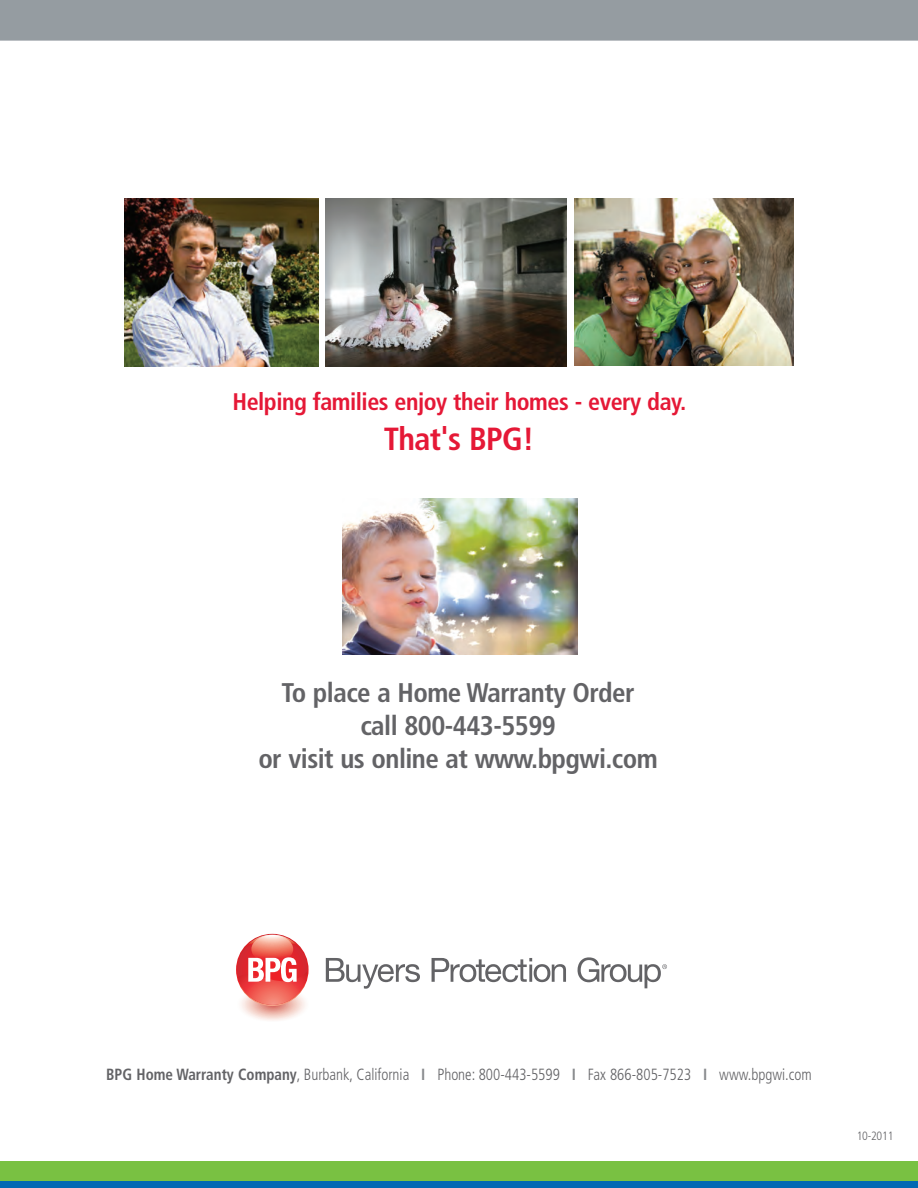
<style>
.page{position:relative;width:918px;height:1188px;background:#fff}
.page>*{position:absolute;margin:0;border:0;box-sizing:border-box;transform-origin:0 0}
.t1{font:700 condensed 31.95px "Frutiger";letter-spacing:-.02em;color:#e51836}
.t2{font:700 condensed 27px/33px "Frutiger";letter-spacing:-.02em;color:#636366;text-align:center}
.t3{font:700 condensed 24px "Frutiger";letter-spacing:-.02em;color:#e51836}
.t4{font:300 condensed 16.2px "Frutiger";color:#636366;scale:.93 1}
.t5{font:300 condensed 12px "Frutiger";letter-spacing:-.02em;color:#636366}
.s1{font-weight:700}
.s2{font-weight:700;color:#87898c}
</style>
<div class="page">
<svg style="left:326px;top:958px;width:94px;height:31px"></svg>
<svg style="left:432px;top:958px;width:134px;height:24px"></svg>
<svg style="left:232px;top:981px;width:81px;height:41px"></svg>
<svg style="left:238px;top:935px;width:69px;height:70px"></svg>
<svg style="left:578px;top:957px;width:89px;height:31px"></svg>
<div style="left:0;top:1161px;width:918px;height:25px;background:#79c142"></div>
<div style="left:0;top:1181px;width:918px;height:7px;background:#0168b3"></div>
<div style="left:0;top:0;width:918px;height:40px;background:#959ca1"></div>
<img style="left:574px;top:199px;width:220px;height:167px">
<img style="left:124px;top:199px;width:194px;height:167px">
<img style="left:326px;top:199px;width:241px;height:168px">
<img style="left:342px;top:499px;width:236px;height:156px">
<p class="t3" style="left:232px;top:388px;width:455px">Helping families enjoy their homes - every day.</p>
<p class="t1" style="left:384px;top:420px;width:152px">That's BPG!</p>
<p class="t2" style="left:258px;top:676px;width:401px">To place a Home Warranty Order<br>call 800-443-5599<br>or visit us online at www.bpgwi.com</p>
<p class="t4" style="left:106px;top:1065px;width:760px"><span class="s1">BPG Home Warranty Company</span>, Burbank, California <span class="s2">I</span> Phone: 800-443-5599 <span class="s2">I</span> Fax 866-805-7523 <span class="s2">I</span> www.bpgwi.com</p>
<p class="t5" style="left:857px;top:1129px;width:38px">10-2011</p>
</div>
